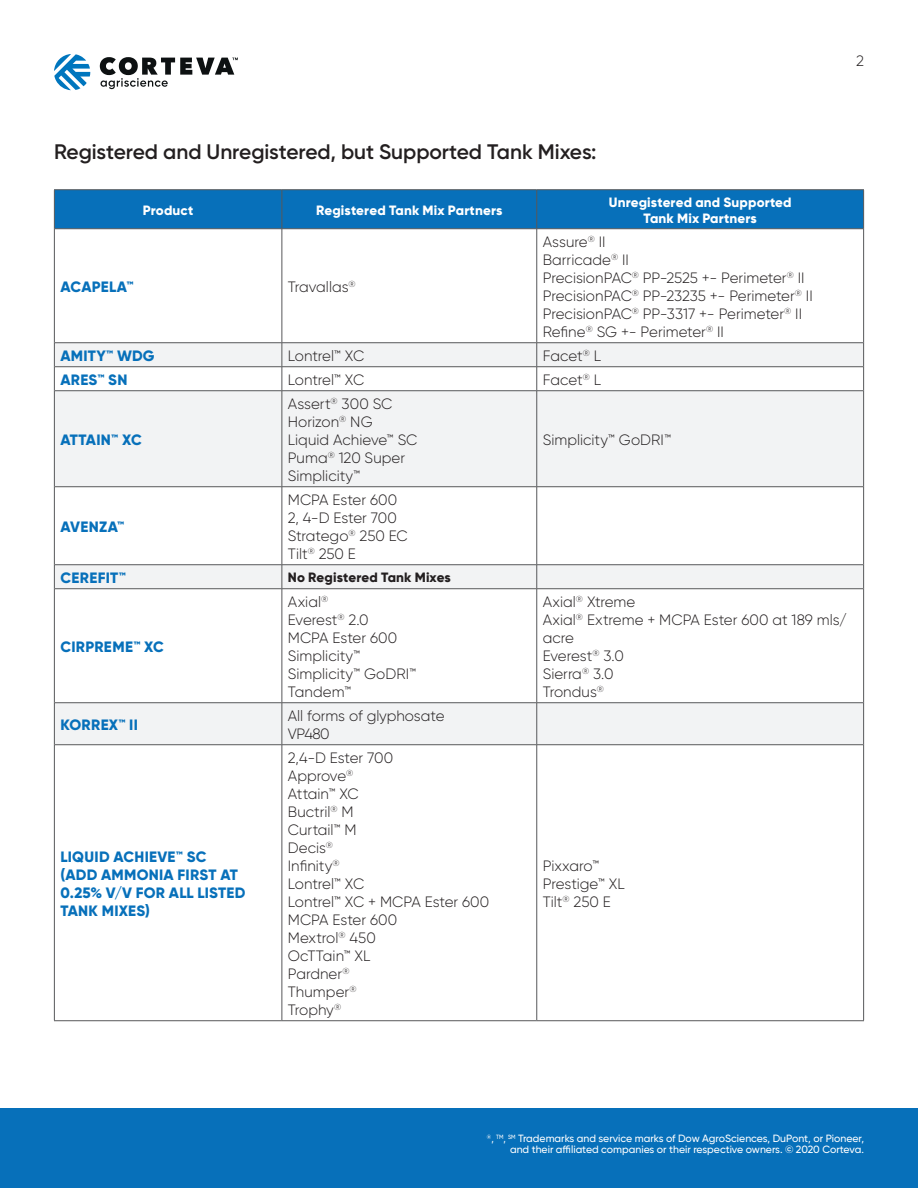
<style>
.page{position:relative;width:918px;height:1188px;background:#fff}
.page>*{position:absolute;margin:0;border:0;box-sizing:border-box;transform-origin:0 0}
.t1{font:600 21px "Gilroy";letter-spacing:-.005em;color:#231f20}
.t2{font:300 15px/18px "Gilroy";color:#231f20}
.t3{font:800 15px/18px "Gilroy";letter-spacing:.015em;color:#0770ba}
.t4{font:800 13.5px/16.2px "Gilroy";letter-spacing:.01em;color:#fff;text-align:center}
.t5{font:800 13.5px "Gilroy";letter-spacing:.01em;color:#231f20}
.t6{font:500 10.5px/10.8px "Gilroy";color:#fff;text-align:right;scale:.9 1}
</style>
<div class="page">
<div style="left:0;top:1108px;width:918px;height:80px;background:#0770ba"></div>
<svg style="left:54px;top:54px;width:36px;height:36px"></svg>
<svg style="left:100px;top:57px;width:138px;height:32px"></svg>
<div style="left:55px;top:190px;width:808px;height:38px;background:#0770ba"></div>
<div style="left:55px;top:343px;width:808px;height:23px;background:#f2f3f4"></div>
<svg style="left:55px;top:367px;width:808px;height:653px"></svg>
<hr style="left:54px;top:189px;width:228px;height:1px;background:#57585a">
<hr style="left:54px;top:190px;width:1px;height:39px;background:#57585a">
<hr style="left:282px;top:189px;width:255px;height:1px;background:#57585a">
<hr style="left:537px;top:189px;width:327px;height:1px;background:#57585a">
<hr style="left:863px;top:190px;width:1px;height:39px;background:#57585a">
<hr style="left:54px;top:229px;width:1px;height:114px;background:#57585a">
<hr style="left:863px;top:229px;width:1px;height:114px;background:#57585a">
<svg style="left:54px;top:343px;width:1px;height:48px"></svg>
<svg style="left:863px;top:343px;width:1px;height:48px"></svg>
<hr style="left:54px;top:391px;width:1px;height:96px;background:#57585a">
<hr style="left:863px;top:391px;width:1px;height:96px;background:#57585a">
<hr style="left:54px;top:487px;width:1px;height:78px;background:#57585a">
<hr style="left:863px;top:487px;width:1px;height:78px;background:#57585a">
<svg style="left:54px;top:565px;width:1px;height:24px"></svg>
<svg style="left:863px;top:565px;width:1px;height:24px"></svg>
<hr style="left:54px;top:589px;width:1px;height:114px;background:#57585a">
<hr style="left:863px;top:589px;width:1px;height:114px;background:#57585a">
<hr style="left:54px;top:703px;width:1px;height:42px;background:#57585a">
<hr style="left:863px;top:703px;width:1px;height:42px;background:#57585a">
<hr style="left:54px;top:745px;width:1px;height:275px;background:#57585a">
<hr style="left:863px;top:745px;width:1px;height:275px;background:#57585a">
<hr style="left:54px;top:1020px;width:228px;height:1px;background:#57585a">
<hr style="left:282px;top:1020px;width:255px;height:1px;background:#57585a">
<hr style="left:537px;top:1020px;width:327px;height:1px;background:#57585a">
<hr style="left:282px;top:190px;width:1px;height:39px;background:#57585a">
<hr style="left:537px;top:190px;width:1px;height:39px;background:#57585a">
<hr style="left:55px;top:228px;width:227px;height:1px;background:#57585a">
<hr style="left:282px;top:228px;width:255px;height:1px;background:#57585a">
<hr style="left:282px;top:229px;width:1px;height:114px;background:#57585a">
<hr style="left:537px;top:228px;width:326px;height:1px;background:#57585a">
<hr style="left:537px;top:229px;width:1px;height:114px;background:#57585a">
<hr style="left:55px;top:342px;width:227px;height:1px;background:#57585a">
<hr style="left:282px;top:342px;width:255px;height:1px;background:#57585a">
<hr style="left:537px;top:342px;width:326px;height:1px;background:#57585a">
<hr style="left:55px;top:366px;width:227px;height:1px;background:#57585a">
<hr style="left:282px;top:366px;width:255px;height:1px;background:#57585a">
<svg style="left:282px;top:343px;width:1px;height:47px"></svg>
<hr style="left:537px;top:366px;width:326px;height:1px;background:#57585a">
<svg style="left:537px;top:343px;width:1px;height:47px"></svg>
<hr style="left:55px;top:390px;width:227px;height:1px;background:#57585a">
<hr style="left:282px;top:390px;width:255px;height:1px;background:#57585a">
<hr style="left:282px;top:391px;width:1px;height:96px;background:#57585a">
<hr style="left:537px;top:390px;width:326px;height:1px;background:#57585a">
<hr style="left:537px;top:391px;width:1px;height:96px;background:#57585a">
<hr style="left:55px;top:486px;width:227px;height:1px;background:#57585a">
<hr style="left:282px;top:486px;width:255px;height:1px;background:#57585a">
<hr style="left:282px;top:487px;width:1px;height:78px;background:#57585a">
<hr style="left:537px;top:486px;width:326px;height:1px;background:#57585a">
<hr style="left:537px;top:487px;width:1px;height:78px;background:#57585a">
<hr style="left:55px;top:564px;width:227px;height:1px;background:#57585a">
<hr style="left:282px;top:564px;width:255px;height:1px;background:#57585a">
<svg style="left:282px;top:565px;width:1px;height:23px"></svg>
<hr style="left:537px;top:564px;width:326px;height:1px;background:#57585a">
<svg style="left:537px;top:565px;width:1px;height:23px"></svg>
<hr style="left:55px;top:588px;width:227px;height:1px;background:#57585a">
<hr style="left:282px;top:588px;width:255px;height:1px;background:#57585a">
<hr style="left:282px;top:589px;width:1px;height:114px;background:#57585a">
<hr style="left:537px;top:588px;width:326px;height:1px;background:#57585a">
<hr style="left:537px;top:589px;width:1px;height:114px;background:#57585a">
<hr style="left:55px;top:702px;width:227px;height:1px;background:#57585a">
<hr style="left:282px;top:702px;width:255px;height:1px;background:#57585a">
<hr style="left:282px;top:703px;width:1px;height:42px;background:#57585a">
<hr style="left:537px;top:702px;width:326px;height:1px;background:#57585a">
<hr style="left:537px;top:703px;width:1px;height:42px;background:#57585a">
<hr style="left:55px;top:744px;width:227px;height:1px;background:#57585a">
<hr style="left:282px;top:744px;width:255px;height:1px;background:#57585a">
<hr style="left:282px;top:745px;width:1px;height:275px;background:#57585a">
<hr style="left:537px;top:744px;width:326px;height:1px;background:#57585a">
<hr style="left:537px;top:745px;width:1px;height:275px;background:#57585a">
<p class="t2" style="left:856px;top:52px;width:9px">2</p>
<h1 class="t1" style="left:54px;top:139px;width:544px">Registered and Unregistered, but Supported Tank Mixes:</h1>
<p class="t4" style="left:143px;top:202px;width:52px">Product</p>
<p class="t4" style="left:316px;top:202px;width:188px">Registered Tank Mix Partners</p>
<p class="t4" style="left:609px;top:194px;width:184px">Unregistered and Supported<br>Tank Mix Partners</p>
<p class="t3" style="left:60px;top:277px;width:75px">ACAPELA™</p>
<p class="t2" style="left:288px;top:277px;width:69px">Travallas<sup>®</sup></p>
<p class="t2" style="left:543px;top:232px;width:272px">Assure<sup>®</sup> II<br>Barricade<sup>®</sup> II<br>PrecisionPAC<sup>®</sup> PP-2525 +- Perimeter<sup>®</sup> II<br>PrecisionPAC<sup>®</sup> PP-23235 +- Perimeter<sup>®</sup> II<br>PrecisionPAC<sup>®</sup> PP-3317 +- Perimeter<sup>®</sup> II<br>Refine<sup>®</sup> SG +- Perimeter<sup>®</sup> II</p>
<p class="t3" style="left:60px;top:346px;width:96px">AMITY™ WDG</p>
<p class="t2" style="left:288px;top:346px;width:78px">Lontrel™ XC</p>
<p class="t2" style="left:543px;top:346px;width:60px">Facet<sup>®</sup> L</p>
<p class="t3" style="left:60px;top:370px;width:68px">ARES™ SN</p>
<p class="t2" style="left:288px;top:370px;width:78px">Lontrel™ XC</p>
<p class="t2" style="left:543px;top:370px;width:60px">Facet<sup>®</sup> L</p>
<p class="t3" style="left:60px;top:430px;width:83px">ATTAIN™ XC</p>
<p class="t3" style="left:60px;top:517px;width:65px">AVENZA™</p>
<p class="t2" style="left:288px;top:394px;width:131px">Assert<sup>®</sup> 300 SC<br>Horizon<sup>®</sup> NG<br>Liquid Achieve™ SC<br>Puma<sup>®</sup> 120 Super<br>Simplicity™</p>
<p class="t2" style="left:288px;top:490px;width:121px">MCPA Ester 600<br>2, 4-D Ester 700<br>Stratego<sup>®</sup> 250 EC<br>Tilt<sup>®</sup> 250 E</p>
<p class="t3" style="left:60px;top:568px;width:67px">CEREFIT™</p>
<p class="t5" style="left:288px;top:569px;width:164px">No Registered Tank Mixes</p>
<p class="t2" style="left:543px;top:430px;width:130px">Simplicity™ GoDRI™</p>
<p class="t3" style="left:60px;top:637px;width:105px">CIRPREME™ XC</p>
<p class="t2" style="left:288px;top:592px;width:130px">Axial<sup>®<br></sup>Everest<sup>®</sup> 2.0<br>MCPA Ester 600<br>Simplicity™<br>Simplicity™ GoDRI™<br>Tandem™</p>
<p class="t2" style="left:543px;top:592px;width:306px">Axial<sup>®</sup> Xtreme<br>Axial<sup>®</sup> Extreme + MCPA Ester 600 at 189 mls/ acre<br>Everest<sup>®</sup> 3.0<br>Sierra<sup>®</sup> 3.0<br>Trondus<sup>®</sup></p>
<p class="t3" style="left:60px;top:715px;width:79px">KORREX™ II</p>
<p class="t2" style="left:288px;top:706px;width:158px">All forms of glyphosate<br>VP480</p>
<p class="t3" style="left:60px;top:847px;width:187px">LIQUID ACHIEVE™ SC (ADD AMMONIA FIRST AT<br>0.25% V/V FOR ALL LISTED<br>TANK MIXES)</p>
<p class="t2" style="left:288px;top:748px;width:203px">2,4-D Ester 700<br>Approve<sup>®<br></sup>Attain™ XC<br>Buctril<sup>®</sup> M<br>Curtail™ M<br>Decis<sup>®<br></sup>Infinity<sup>®<br></sup>Lontrel™ XC<br>Lontrel™ XC + MCPA Ester 600<br>MCPA Ester 600<br>Mextrol<sup>®</sup> 450<br>OcTTain™ XL<br>Pardner<sup>®<br></sup>Thumper<sup>®<br></sup>Trophy<sup>®</sup></p>
<p class="t2" style="left:543px;top:856px;width:83px">Pixxaro™<br>Prestige™ XL<br>Tilt<sup>®</sup> 250 E</p>
<p class="t6" style="left:487px;top:1133px;width:420px"><sup>®</sup>, <sup>TM</sup>, <sup>SM</sup> Trademarks and service marks of Dow AgroSciences, DuPont, or Pioneer, and their affiliated companies or their respective owners. © 2020 Corteva.</p>
</div>
